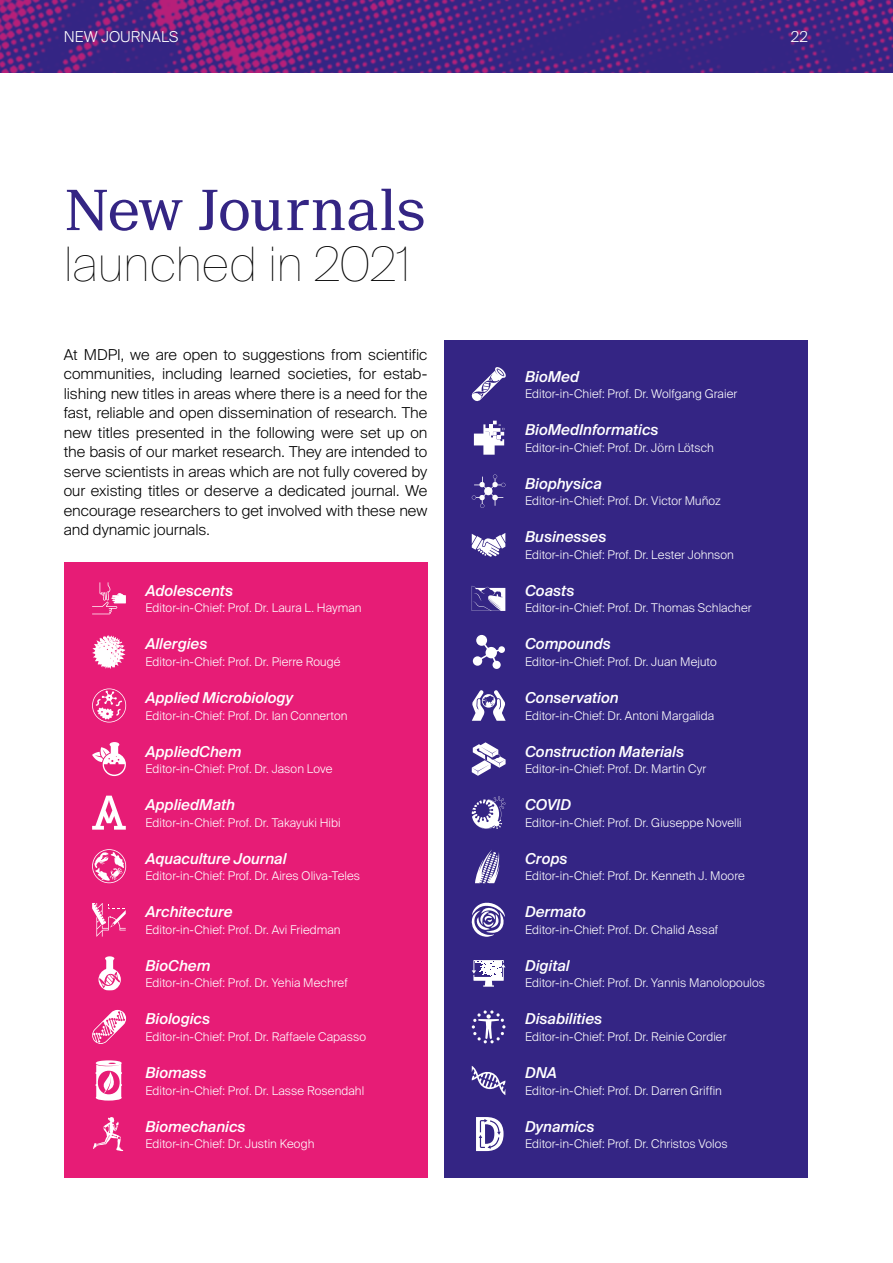
<style>
.page{position:relative;width:893px;height:1263px;background:#fff}
.page>*{position:absolute;margin:0;border:0;box-sizing:border-box;transform-origin:0 0}
.t1{font:55.5px "Suisse Neue";letter-spacing:-.02em;color:#342584}
.t2{font:200 47.4px "Suisse Intl";letter-spacing:-.01em;color:#000}
.t3{font:300 15px/19.5px "Suisse Intl";color:#000;text-align:justify}
.t4{font:italic 500 15px "Suisse Intl";color:#fff}
.t5{font:300 15px "Suisse Intl";letter-spacing:.005em;color:#fff}
.t6{font:300 12px "Suisse Intl";letter-spacing:.005em;color:#fff}
</style>
<div class="page">
<img style="left:0;top:0;width:893px;height:72px">
<div style="left:64px;top:562px;width:363px;height:616px;background:#e71c76"></div>
<div style="left:444px;top:340px;width:364px;height:838px;background:#342584"></div>
<svg style="left:472px;top:367px;width:34px;height:34px"></svg>
<svg style="left:474px;top:421px;width:30px;height:34px"></svg>
<svg style="left:472px;top:586px;width:33px;height:25px"></svg>
<svg style="left:472px;top:474px;width:33px;height:34px"></svg>
<svg style="left:472px;top:533px;width:33px;height:24px"></svg>
<svg style="left:473px;top:635px;width:32px;height:34px"></svg>
<svg style="left:472px;top:690px;width:34px;height:31px"></svg>
<svg style="left:475px;top:850px;width:25px;height:33px"></svg>
<svg style="left:472px;top:742px;width:34px;height:34px"></svg>
<svg style="left:472px;top:903px;width:33px;height:34px"></svg>
<svg style="left:472px;top:796px;width:34px;height:33px"></svg>
<svg style="left:472px;top:960px;width:33px;height:27px"></svg>
<svg style="left:472px;top:1010px;width:33px;height:33px"></svg>
<svg style="left:472px;top:1066px;width:33px;height:29px"></svg>
<svg style="left:476px;top:1117px;width:28px;height:34px"></svg>
<svg style="left:93px;top:1117px;width:30px;height:34px"></svg>
<svg style="left:99px;top:956px;width:22px;height:34px"></svg>
<svg style="left:95px;top:1060px;width:27px;height:40px"></svg>
<svg style="left:92px;top:742px;width:34px;height:34px"></svg>
<svg style="left:92px;top:796px;width:34px;height:34px"></svg>
<svg style="left:92px;top:849px;width:34px;height:34px"></svg>
<svg style="left:92px;top:903px;width:34px;height:33px"></svg>
<svg style="left:92px;top:582px;width:34px;height:32px"></svg>
<svg style="left:92px;top:635px;width:33px;height:34px"></svg>
<svg style="left:92px;top:688px;width:34px;height:34px"></svg>
<svg style="left:92px;top:1010px;width:34px;height:34px"></svg>
<p class="t5" style="left:64px;top:28px;width:116px">NEW JOURNALS</p>
<h1 class="t1" style="left:64px;top:178px;width:364px">New Journals</h1>
<h2 class="t2" style="left:64px;top:237px;width:348px">launched in 2021</h2>
<p class="t3" style="left:64px;top:345px;width:365px">At MDPI, we are open to suggestions from scientific communities, including learned societies, for estab&shy;lishing new titles in areas where there is a need for the fast, reliable and open dissemination of research. The new titles presented in the following were set up on the basis of our market research. They are intended to serve scientists in areas which are not fully covered by our existing titles or deserve a dedicated journal. We encourage researchers to get involved with these new and dynamic journals.</p>
<p class="t4" style="left:146px;top:582px;width:89px">Adolescents</p>
<p class="t6" style="left:146px;top:601px;width:218px">Editor-in-Chief: Prof. Dr. Laura L. Hayman</p>
<p class="t4" style="left:146px;top:635px;width:63px">Allergies</p>
<p class="t6" style="left:146px;top:655px;width:197px">Editor-in-Chief: Prof. Dr. Pierre Rougé</p>
<p class="t4" style="left:146px;top:689px;width:149px">Applied Microbiology</p>
<p class="t6" style="left:146px;top:708px;width:203px">Editor-in-Chief: Prof. Dr. Ian Connerton</p>
<p class="t4" style="left:146px;top:743px;width:97px">AppliedChem</p>
<p class="t6" style="left:146px;top:762px;width:188px">Editor-in-Chief: Prof. Dr. Jason Love</p>
<p class="t4" style="left:146px;top:796px;width:91px">AppliedMath</p>
<p class="t6" style="left:146px;top:815px;width:197px">Editor-in-Chief: Prof. Dr. Takayuki Hibi</p>
<p class="t4" style="left:146px;top:850px;width:143px">Aquaculture Journal</p>
<p class="t6" style="left:146px;top:869px;width:216px">Editor-in-Chief: Prof. Dr. Aires Oliva-Teles</p>
<p class="t4" style="left:146px;top:903px;width:89px">Architecture</p>
<p class="t6" style="left:146px;top:923px;width:197px">Editor-in-Chief: Prof. Dr. Avi Friedman</p>
<p class="t4" style="left:146px;top:957px;width:66px">BioChem</p>
<p class="t6" style="left:146px;top:976px;width:204px">Editor-in-Chief: Prof. Dr. Yehia Mechref</p>
<p class="t4" style="left:146px;top:1010px;width:66px">Biologics</p>
<p class="t6" style="left:146px;top:1030px;width:222px">Editor-in-Chief: Prof. Dr. Raffaele Capasso</p>
<p class="t4" style="left:146px;top:1064px;width:62px">Biomass</p>
<p class="t6" style="left:146px;top:1083px;width:220px">Editor-in-Chief: Prof. Dr. Lasse Rosendahl</p>
<p class="t4" style="left:146px;top:1117px;width:102px">Biomechanics</p>
<p class="t6" style="left:146px;top:1137px;width:170px">Editor-in-Chief: Dr. Justin Keogh</p>
<p class="t5" style="left:791px;top:28px;width:19px">22</p>
<p class="t4" style="left:525px;top:368px;width:56px">BioMed</p>
<p class="t6" style="left:525px;top:387px;width:214px">Editor-in-Chief: Prof. Dr. Wolfgang Graier</p>
<p class="t4" style="left:525px;top:421px;width:135px">BioMedInformatics</p>
<p class="t6" style="left:525px;top:441px;width:190px">Editor-in-Chief: Prof. Dr. Jörn Lötsch</p>
<p class="t4" style="left:525px;top:475px;width:78px">Biophysica</p>
<p class="t6" style="left:525px;top:494px;width:197px">Editor-in-Chief: Prof. Dr. Victor Muñoz</p>
<p class="t4" style="left:525px;top:528px;width:83px">Businesses</p>
<p class="t6" style="left:525px;top:548px;width:210px">Editor-in-Chief: Prof. Dr. Lester Johnson</p>
<p class="t4" style="left:525px;top:582px;width:51px">Coasts</p>
<p class="t6" style="left:525px;top:601px;width:228px">Editor-in-Chief: Prof. Dr. Thomas Schlacher</p>
<p class="t4" style="left:525px;top:635px;width:87px">Compounds</p>
<p class="t6" style="left:525px;top:655px;width:193px">Editor-in-Chief: Prof. Dr. Juan Mejuto</p>
<p class="t4" style="left:525px;top:689px;width:95px">Conservation</p>
<p class="t6" style="left:525px;top:708px;width:191px">Editor-in-Chief: Dr. Antoni Margalida</p>
<p class="t4" style="left:525px;top:743px;width:160px">Construction Materials</p>
<p class="t6" style="left:525px;top:762px;width:183px">Editor-in-Chief: Prof. Dr. Martin Cyr</p>
<p class="t4" style="left:525px;top:796px;width:47px">COVID</p>
<p class="t6" style="left:525px;top:815px;width:218px">Editor-in-Chief: Prof. Dr. Giuseppe Novelli</p>
<p class="t4" style="left:525px;top:850px;width:44px">Crops</p>
<p class="t6" style="left:525px;top:869px;width:221px">Editor-in-Chief: Prof. Dr. Kenneth J. Moore</p>
<p class="t4" style="left:525px;top:903px;width:62px">Dermato</p>
<p class="t6" style="left:525px;top:923px;width:194px">Editor-in-Chief: Prof. Dr. Chalid Assaf</p>
<p class="t4" style="left:525px;top:957px;width:46px">Digital</p>
<p class="t6" style="left:525px;top:976px;width:242px">Editor-in-Chief: Prof. Dr. Yannis Manolopoulos</p>
<p class="t4" style="left:525px;top:1010px;width:79px">Disabilities</p>
<p class="t6" style="left:525px;top:1030px;width:203px">Editor-in-Chief: Prof. Dr. Reinie Cordier</p>
<p class="t4" style="left:525px;top:1064px;width:33px">DNA</p>
<p class="t6" style="left:525px;top:1083px;width:198px">Editor-in-Chief: Prof. Dr. Darren Griffin</p>
<p class="t4" style="left:525px;top:1117px;width:71px">Dynamics</p>
<p class="t6" style="left:525px;top:1137px;width:204px">Editor-in-Chief: Prof. Dr. Christos Volos</p>
</div>
